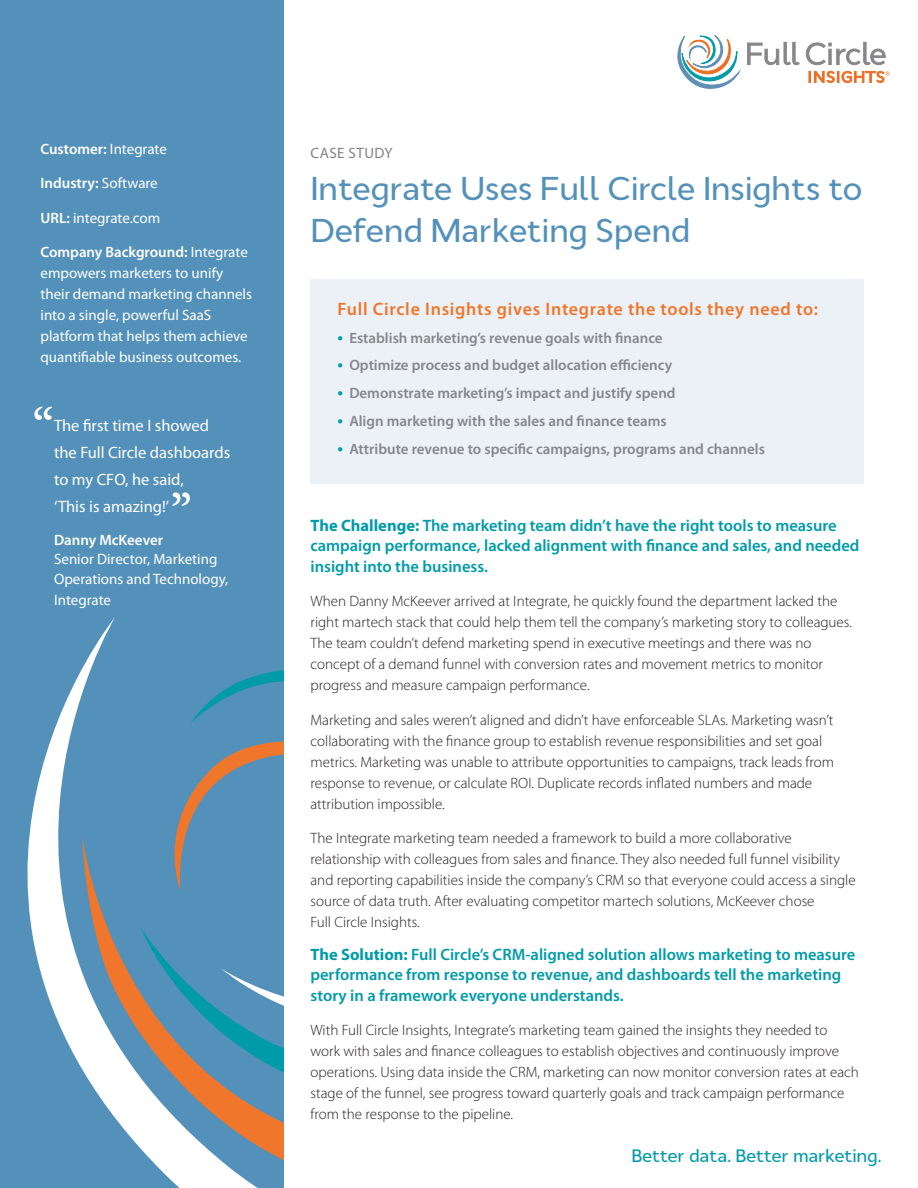
<style>
.page{position:relative;width:918px;height:1188px;background:#fff}
.page>*{position:absolute;margin:0;border:0;box-sizing:border-box;transform-origin:0 0}
.t1{font:63px "Garamond Premr Pro";color:#fff}
.Intro_Text{font:500 33px/42px "Cyntho Pro";letter-spacing:-.02em;color:#5491ba}
.subhead{font:600 18px "Myriad Pro";letter-spacing:.04em;color:#f0762b}
.Heading_1{font:500 18px "Cyntho Pro";letter-spacing:-.02em;color:#009ba9}
.Intro_Text-2{font:600 16.5px/19.5px "Myriad Pro";color:#009ba9}
.subhead-2{font:16.5px/27px "Myriad Pro";color:#fff}
.Intro_Text-3{font:300 15px/21px "Myriad Pro";color:#231f20}
.subhead-3{font:600 15px "Myriad Pro";color:#87878a}
.subhead-4{font:15px/21px "Myriad Pro";color:#fff}
.Subhead_1{font:15px/19.5px "Myriad Pro";color:#fff}
.subhead-5{font:600 15px "Myriad Pro";color:#fff}
.Intro_Text-4{font:15px "Myriad Pro";letter-spacing:.03em;color:#808285}
.s1{font-weight:400}
.s2{font-weight:600}
.s3{font-size:18px;color:#009ba9}
.s4{font-weight:700}
</style>
<div class="page">
<div style="left:0;top:0;width:284px;height:1188px;background:#5491ba"></div>
<svg style="left:747px;top:42px;width:53px;height:23px"></svg>
<svg style="left:806px;top:42px;width:80px;height:23px"></svg>
<svg style="left:677px;top:35px;width:62px;height:54px"></svg>
<svg style="left:809px;top:71px;width:81px;height:12px"></svg>
<div style="left:310px;top:279px;width:554px;height:205px;background:#ebf1f6"></div>
<svg style="left:27px;top:617px;width:257px;height:571px"></svg>
<svg style="left:154px;top:617px;width:130px;height:468px"></svg>
<p class="subhead-5" style="left:40px;top:141px;width:128px">Customer: <span class="s1">Integrate</span></p>
<p class="subhead-5" style="left:40px;top:175px;width:119px">Industry: <span class="s1">Software</span></p>
<p class="subhead-4" style="left:40px;top:208px;width:121px"><span class="s2">URL:</span> integrate.com</p>
<p class="subhead-4" style="left:40px;top:242px;width:213px"><span class="s2">Company Background:</span> Integrate empowers marketers to unify their demand marketing channels into a single, powerful SaaS platform that helps them achieve quantifiable business outcomes.</p>
<p class="t1" style="left:32px;top:392px;width:25px">“</p>
<p class="subhead-2" style="left:54px;top:412px;width:178px">The first time I showed the Full Circle dashboards to my CFO, he said,<br>‘This is amazing!’</p>
<p class="Subhead_1" style="left:54px;top:530px;width:176px"><span class="s2">Danny McKeever<br></span>Senior Director, Marketing<br>Operations and Technology,</p>
<p class="Subhead_1" style="left:54px;top:590px;width:59px">Integrate</p>
<p class="t1" style="left:170px;top:478px;width:25px">”</p>
<p class="Intro_Text-4" style="left:310px;top:144px;width:84px">CASE STUDY</p>
<p class="Intro_Text" style="left:310px;top:167px;width:554px">Integrate Uses Full Circle Insights to<br>Defend Marketing Spend</p>
<p class="subhead" style="left:338px;top:299px;width:482px">Full Circle Insights gives Integrate the tools they need to:</p>
<p class="subhead-3" style="left:338px;top:329px;width:327px"><span class="s3">•</span> Establish marketing’s revenue goals with finance</p>
<p class="subhead-3" style="left:338px;top:357px;width:336px"><span class="s3">•</span> Optimize process and budget allocation efficiency</p>
<p class="subhead-3" style="left:338px;top:385px;width:340px"><span class="s3">•</span> Demonstrate marketing’s impact and justify spend</p>
<p class="subhead-3" style="left:338px;top:412px;width:331px"><span class="s3">•</span> Align marketing with the sales and finance teams</p>
<p class="subhead-3" style="left:338px;top:440px;width:429px"><span class="s3">•</span> Attribute revenue to specific campaigns, programs and channels</p>
<p class="Intro_Text-2" style="left:310px;top:516px;width:550px"><span class="s4">The Challenge:</span> The marketing team didn’t have the right tools to measure campaign performance, lacked alignment with finance and sales, and needed</p>
<p class="Intro_Text-2" style="left:310px;top:557px;width:179px">insight into the business.</p>
<p class="Intro_Text-3" style="left:310px;top:591px;width:543px">When Danny McKeever arrived at Integrate, he quickly found the department lacked the right martech stack that could help them tell the company’s marketing story to colleagues.<br>The team couldn’t defend marketing spend in executive meetings and there was no concept of a demand funnel with conversion rates and movement metrics to monitor progress and measure campaign performance.</p>
<p class="Intro_Text-3" style="left:310px;top:710px;width:525px">Marketing and sales weren’t aligned and didn’t have enforceable SLAs. Marketing wasn’t collaborating with the finance group to establish revenue responsibilities and set goal metrics. Marketing was unable to attribute opportunities to campaigns, track leads from response to revenue, or calculate ROI. Duplicate records inflated numbers and made attribution impossible.</p>
<p class="Intro_Text-3" style="left:310px;top:828px;width:547px">The Integrate marketing team needed a framework to build a more collaborative relationship with colleagues from sales and finance. They also needed full funnel visibility and reporting capabilities inside the company’s CRM so that everyone could access a single source of data truth. After evaluating competitor martech solutions, McKeever chose<br>Full Circle Insights.</p>
<p class="Intro_Text-2" style="left:310px;top:945px;width:546px"><span class="s4">The Solution:</span> Full Circle’s CRM-aligned solution allows marketing to measure performance from response to revenue, and dashboards tell the marketing</p>
<p class="Intro_Text-2" style="left:310px;top:986px;width:315px">story in a framework everyone understands.</p>
<p class="Intro_Text-3" style="left:310px;top:1020px;width:550px">With Full Circle Insights, Integrate’s marketing team gained the insights they needed to work with sales and finance colleagues to establish objectives and continuously improve operations. Using data inside the CRM, marketing can now monitor conversion rates at each stage of the funnel, see progress toward quarterly goals and track campaign performance from the response to the pipeline.</p>
<p class="Heading_1" style="left:631px;top:1144px;width:252px">Better data. Better marketing.</p>
</div>
